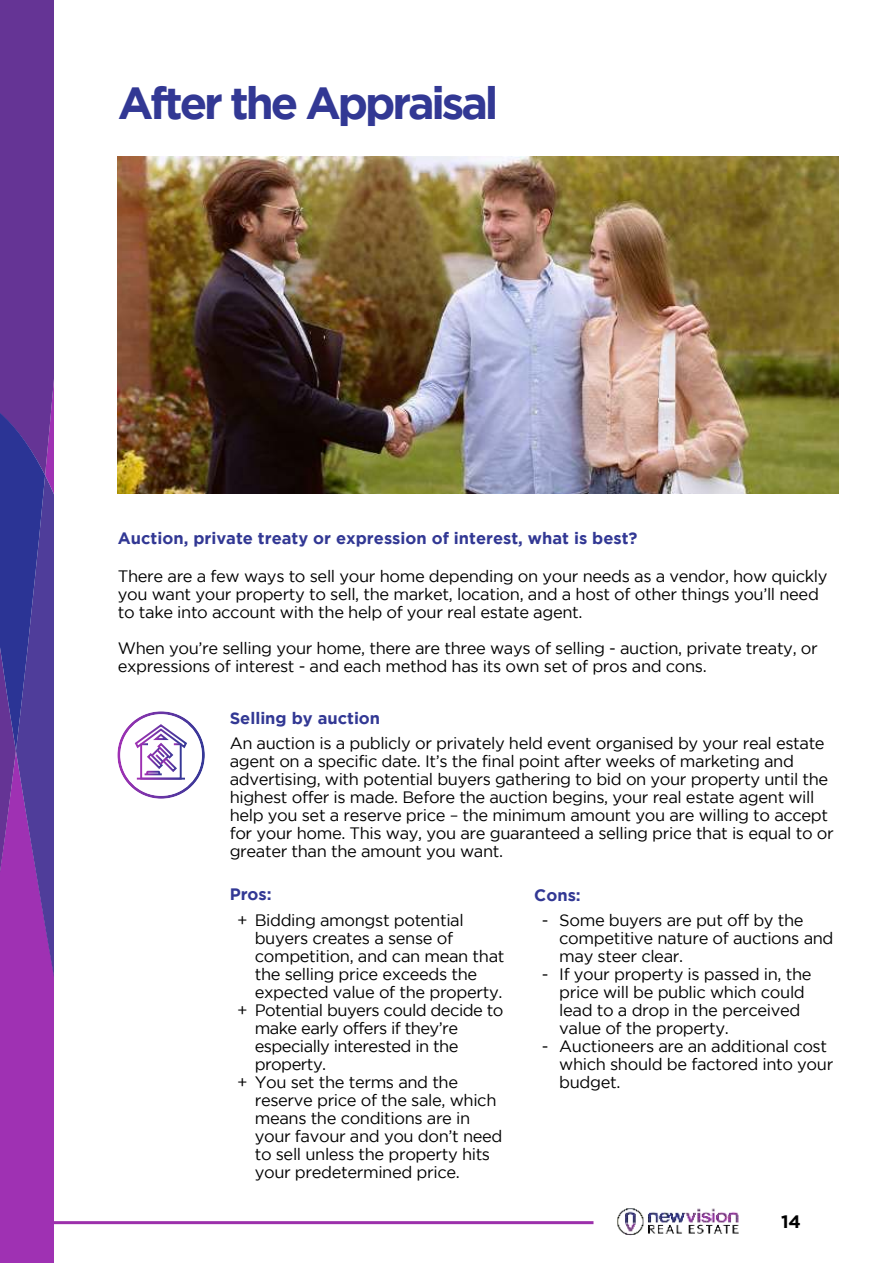
<style>
.page{position:relative;width:893px;height:1263px;background:#fff}
.page>*{position:absolute;margin:0;border:0;box-sizing:border-box;transform-origin:0 0}
.t1{font:700 45px "Gotham";letter-spacing:-.07em;color:#323894}
.t2{font:700 18px "Gotham";color:#000}
.t3{font:16.5px/18px "Gotham";letter-spacing:-.025em;color:#000}
.t4{font:700 16.5px "Gotham";color:#323894}
</style>
<div class="page">
<img style="left:118px;top:157px;width:721px;height:336px">
<svg style="left:117px;top:711px;width:88px;height:88px"></svg>
<svg style="left:0;top:0;width:54px;height:1263px;background:#6d349f"></svg>
<hr style="left:54px;top:1221px;width:539px;height:3px;background:#9c30ab">
<img style="left:617px;top:1208px;width:122px;height:28px">
<h1 class="t1" style="left:118px;top:83px;width:382px">After the Appraisal</h1>
<p class="t4" style="left:118px;top:530px;width:521px">Auction, private treaty or expression of interest, what is best?</p>
<p class="t3" style="left:118px;top:568px;width:711px">There are a few ways to sell your home depending on your needs as a vendor, how quickly you want your property to sell, the market, location, and a host of other things you’ll need to take into account with the help of your real estate agent.</p>
<p class="t3" style="left:118px;top:640px;width:701px">When you’re selling your home, there are three ways of selling - auction, private treaty, or expressions of interest - and each method has its own set of pros and cons.</p>
<p class="t4" style="left:230px;top:710px;width:152px">Selling by auction</p>
<p class="t3" style="left:230px;top:735px;width:606px">An auction is a publicly or privately held event organised by your real estate agent on a specific date. It’s the final point after weeks of marketing and advertising, with potential buyers gathering to bid on your property until the highest offer is made. Before the auction begins, your real estate agent will help you set a reserve price – the minimum amount you are willing to accept for your home. This way, you are guaranteed a selling price that is equal to or greater than the amount you want.</p>
<p class="t4" style="left:230px;top:887px;width:44px">Pros:</p>
<p class="t3" style="left:237px;top:912px;width:228px">+ Bidding amongst potential</p>
<p class="t3" style="left:255px;top:930px;width:200px">buyers creates a sense of</p>
<p class="t3" style="left:255px;top:948px;width:251px">competition, and can mean that</p>
<p class="t3" style="left:255px;top:966px;width:224px">the selling price exceeds the</p>
<p class="t3" style="left:255px;top:984px;width:249px">expected value of the property.</p>
<p class="t3" style="left:237px;top:1002px;width:268px">+ Potential buyers could decide to</p>
<p class="t3" style="left:255px;top:1020px;width:205px">make early offers if they’re</p>
<p class="t3" style="left:255px;top:1038px;width:205px">especially interested in the</p>
<p class="t3" style="left:255px;top:1056px;width:73px">property.</p>
<p class="t3" style="left:237px;top:1074px;width:222px">+ You set the terms and the</p>
<p class="t3" style="left:255px;top:1092px;width:243px">reserve price of the sale, which</p>
<p class="t3" style="left:255px;top:1110px;width:217px">means the conditions are in</p>
<p class="t3" style="left:255px;top:1128px;width:249px">your favour and you don’t need</p>
<p class="t3" style="left:255px;top:1146px;width:237px">to sell unless the property hits</p>
<p class="t3" style="left:255px;top:1164px;width:207px">your predetermined price.</p>
<p class="t4" style="left:534px;top:887px;width:48px">Cons:</p>
<p class="t3" style="left:542px;top:912px;width:8px">-</p>
<p class="t3" style="left:559px;top:912px;width:276px">Some buyers are put off by the competitive nature of auctions and may steer clear.<br>If your property is passed in, the price will be public which could lead to a drop in the perceived value of the property.<br>Auctioneers are an additional cost which should be factored into your budget.</p>
<p class="t3" style="left:542px;top:966px;width:8px">-</p>
<p class="t3" style="left:542px;top:1038px;width:8px">-</p>
<p class="t2" style="left:781px;top:1214px;width:21px">14</p>
</div>
